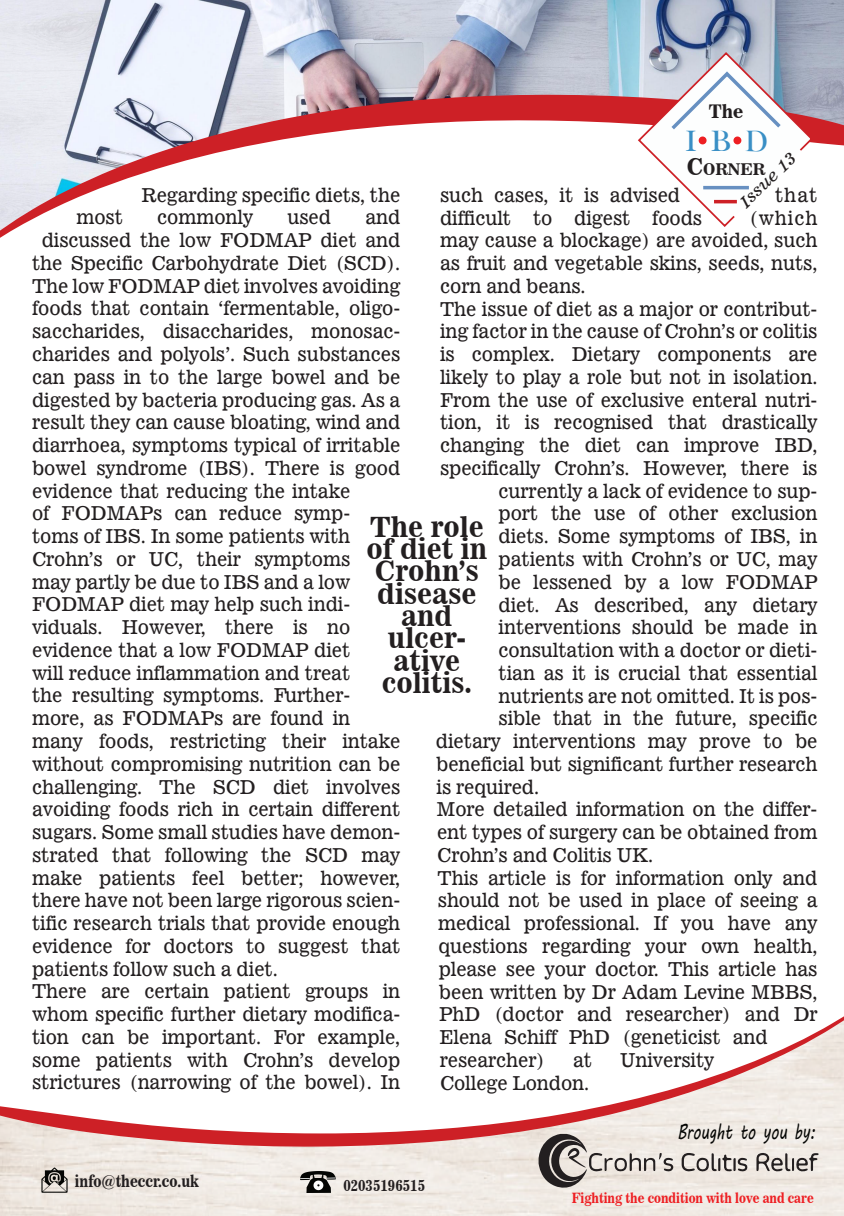
<style>
.page{position:relative;width:844px;height:1216px;background:#fff}
.page>*{position:absolute;margin:0;border:0;box-sizing:border-box;transform-origin:0 0}
.t1{font:31.68px "Basset";color:#398fc5}
.t2{font:28px/22.4px "News 701 BT Bold A";color:#231f20;text-align:center;scale:.94 1}
.t3{font:21.35px "MV Boli";color:#040503;scale:.7 1}
.t4{font:19.25px "News 701 BT Roman A";letter-spacing:-.005em;color:#231f20;scale:.94 1}
.t5{font:18.38px "News 706 BT Bold C";color:#231f20}
.t6{font:16.45px "News 706 BT Bold C";color:#231f20;scale:.87 1}
.t7{font:16.1px "News 706 BT Bold C";color:#231f20;scale:.87 1}
.t8{font:15.92px "News 706 BT Bold C";color:#231f20}
.t9{font:15.75px "News 701 BT Italic A";color:#231f20;scale:1.15 1}
.t10{font:14px "News 706 BT Bold C";color:#ee1f23;scale:.87 1}
.s1{font-size:22.75px}
</style>
<div class="page">
<img style="left:0;top:1146px;width:843px;height:69px">
<img style="left:0;top:0;width:843px;height:93px">
<svg style="left:0;top:93px;width:843px;height:145px"></svg>
<svg style="left:681px;top:1152px;width:66px;height:20px"></svg>
<svg style="left:756px;top:1152px;width:62px;height:19px"></svg>
<svg style="left:538px;top:1146px;width:135px;height:44px;background:#beb8b3"></svg>
<img style="left:41px;top:1167px;width:26px;height:25px">
<img style="left:300px;top:1171px;width:35px;height:21px">
<svg style="left:0;top:1017px;width:843px;height:129px"></svg>
<svg style="left:636px;top:51px;width:178px;height:177px"></svg>
<p class="t5" style="left:708px;top:100px;width:36px">The</p>
<h1 class="t1" style="left:684px;top:123px;width:85px">IBD</h1>
<p class="t8" style="left:686px;top:159px;width:80px"><span class="s1">C</span>ORNER</p>
<p class="t9" style="left:735px;top:198px;width:64px;rotate:-44deg">Issue 13</p>
<p class="t4" style="left:141px;top:183px;width:277px">Regarding specific diets, the</p>
<p class="t4" style="left:440px;top:183px;width:257px">such cases, it is advised</p>
<p class="t4" style="left:774px;top:183px;width:47px">that</p>
<p class="t4" style="left:440px;top:206px;width:280px">difficult to digest foods</p>
<p class="t4" style="left:749px;top:206px;width:74px">(which</p>
<p class="t4" style="left:440px;top:229px;width:403px">may cause a blockage) are avoided, such</p>
<p class="t4" style="left:440px;top:251px;width:403px">as fruit and vegetable skins, seeds, nuts,</p>
<p class="t4" style="left:440px;top:274px;width:156px">corn and beans.</p>
<p class="t4" style="left:440px;top:297px;width:403px">The issue of diet as a major or contribut-</p>
<p class="t4" style="left:440px;top:320px;width:403px">ing factor in the cause of Crohn’s or colitis</p>
<p class="t4" style="left:440px;top:342px;width:403px">is complex. Dietary components are</p>
<p class="t4" style="left:440px;top:365px;width:403px">likely to play a role but not in isolation.</p>
<p class="t4" style="left:440px;top:388px;width:403px">From the use of exclusive enteral nutri-</p>
<p class="t4" style="left:440px;top:411px;width:403px">tion, it is recognised that drastically</p>
<p class="t4" style="left:440px;top:433px;width:403px">changing the diet can improve IBD,</p>
<p class="t4" style="left:440px;top:456px;width:403px">specifically Crohn’s. However, there is</p>
<p class="t4" style="left:498px;top:479px;width:341px">currently a lack of evidence to sup-</p>
<p class="t4" style="left:498px;top:502px;width:341px">port the use of other exclusion</p>
<p class="t4" style="left:498px;top:524px;width:341px">diets. Some symptoms of IBS, in</p>
<p class="t4" style="left:498px;top:547px;width:340px">patients with Crohn’s or UC, may</p>
<p class="t4" style="left:498px;top:570px;width:341px">be lessened by a low FODMAP</p>
<p class="t4" style="left:498px;top:593px;width:341px">diet. As described, any dietary</p>
<p class="t4" style="left:498px;top:615px;width:341px">interventions should be made in</p>
<p class="t4" style="left:498px;top:638px;width:341px">consultation with a doctor or dieti-</p>
<p class="t4" style="left:498px;top:661px;width:340px">tian as it is crucial that essential</p>
<p class="t4" style="left:498px;top:684px;width:341px">nutrients are not omitted. It is pos-</p>
<p class="t4" style="left:498px;top:706px;width:341px">sible that in the future, specific</p>
<p class="t4" style="left:436px;top:729px;width:407px">dietary interventions may prove to be</p>
<p class="t4" style="left:436px;top:752px;width:407px">beneficial but significant further research</p>
<p class="t4" style="left:436px;top:775px;width:111px">is required.</p>
<p class="t4" style="left:436px;top:797px;width:406px">More detailed information on the differ-</p>
<p class="t4" style="left:437px;top:820px;width:406px">ent types of surgery can be obtained from</p>
<p class="t4" style="left:437px;top:843px;width:231px">Crohn’s and Colitis UK.</p>
<p class="t4" style="left:437px;top:866px;width:405px">This article is for information only and</p>
<p class="t4" style="left:438px;top:888px;width:405px">should not be used in place of seeing a</p>
<p class="t4" style="left:438px;top:911px;width:405px">medical professional. If you have any</p>
<p class="t4" style="left:438px;top:934px;width:405px">questions regarding your own health,</p>
<p class="t4" style="left:438px;top:957px;width:404px">please see your doctor. This article has</p>
<p class="t4" style="left:439px;top:979px;width:404px">been written by Dr Adam Levine MBBS,</p>
<p class="t4" style="left:439px;top:1002px;width:404px">PhD (doctor and researcher) and Dr</p>
<p class="t4" style="left:439px;top:1025px;width:350px">Elena Schiff PhD (geneticist and</p>
<p class="t4" style="left:439px;top:1048px;width:113px">researcher)</p>
<p class="t4" style="left:573px;top:1048px;width:22px">at</p>
<p class="t4" style="left:620px;top:1048px;width:102px">University</p>
<p class="t4" style="left:440px;top:1070px;width:160px">College London.</p>
<p class="t4" style="left:76px;top:206px;width:51px">most</p>
<p class="t4" style="left:157px;top:206px;width:104px">commonly</p>
<p class="t4" style="left:287px;top:206px;width:48px">used</p>
<p class="t4" style="left:365px;top:206px;width:39px">and</p>
<p class="t4" style="left:42px;top:228px;width:383px">discussed the low FODMAP diet and</p>
<p class="t4" style="left:32px;top:251px;width:393px">the Specific Carbohydrate Diet (SCD).</p>
<p class="t4" style="left:32px;top:274px;width:393px">The low FODMAP diet involves avoiding</p>
<p class="t4" style="left:32px;top:297px;width:393px">foods that contain ‘fermentable, oligo-</p>
<p class="t4" style="left:32px;top:319px;width:393px">saccharides, disaccharides, monosac-</p>
<p class="t4" style="left:32px;top:342px;width:393px">charides and polyols’. Such substances</p>
<p class="t4" style="left:32px;top:365px;width:393px">can pass in to the large bowel and be</p>
<p class="t4" style="left:32px;top:388px;width:393px">digested by bacteria producing gas. As a</p>
<p class="t4" style="left:32px;top:410px;width:393px">result they can cause bloating, wind and</p>
<p class="t4" style="left:32px;top:433px;width:393px">diarrhoea, symptoms typical of irritable</p>
<p class="t4" style="left:32px;top:456px;width:393px">bowel syndrome (IBS). There is good</p>
<p class="t4" style="left:32px;top:479px;width:340px">evidence that reducing the intake</p>
<p class="t4" style="left:32px;top:501px;width:340px">of FODMAPs can reduce symp-</p>
<p class="t4" style="left:32px;top:524px;width:340px">toms of IBS. In some patients with</p>
<p class="t4" style="left:32px;top:547px;width:340px">Crohn’s or UC, their symptoms</p>
<p class="t4" style="left:32px;top:570px;width:340px">may partly be due to IBS and a low</p>
<p class="t4" style="left:32px;top:592px;width:340px">FODMAP diet may help such indi-</p>
<p class="t4" style="left:32px;top:615px;width:340px">viduals. However, there is no</p>
<p class="t4" style="left:32px;top:638px;width:340px">evidence that a low FODMAP diet</p>
<p class="t4" style="left:32px;top:661px;width:340px">will reduce inflammation and treat</p>
<p class="t4" style="left:32px;top:683px;width:340px">the resulting symptoms. Further-</p>
<p class="t4" style="left:32px;top:706px;width:340px">more, as FODMAPs are found in</p>
<p class="t4" style="left:32px;top:729px;width:393px">many foods, restricting their intake</p>
<p class="t4" style="left:32px;top:752px;width:393px">without compromising nutrition can be</p>
<p class="t4" style="left:32px;top:774px;width:393px">challenging. The SCD diet involves</p>
<p class="t4" style="left:32px;top:797px;width:393px">avoiding foods rich in certain different</p>
<p class="t4" style="left:32px;top:820px;width:393px">sugars. Some small studies have demon-</p>
<p class="t4" style="left:32px;top:843px;width:393px">strated that following the SCD may</p>
<p class="t4" style="left:32px;top:866px;width:393px">make patients feel better; however,</p>
<p class="t4" style="left:32px;top:888px;width:393px">there have not been large rigorous scien-</p>
<p class="t4" style="left:32px;top:911px;width:393px">tific research trials that provide enough</p>
<p class="t4" style="left:32px;top:934px;width:393px">evidence for doctors to suggest that</p>
<p class="t4" style="left:32px;top:957px;width:263px">patients follow such a diet.</p>
<p class="t4" style="left:32px;top:979px;width:393px">There are certain patient groups in</p>
<p class="t4" style="left:32px;top:1002px;width:393px">whom specific further dietary modifica-</p>
<p class="t4" style="left:32px;top:1025px;width:393px">tion can be important. For example,</p>
<p class="t4" style="left:32px;top:1048px;width:393px">some patients with Crohn’s develop</p>
<p class="t4" style="left:32px;top:1070px;width:393px">strictures (narrowing of the bowel). In</p>
<h2 class="t2" style="left:366px;top:515px;width:130px">The role of diet in<br>Crohn’s disease and ulcer&shy;ative colitis.</h2>
<p class="t6" style="left:75px;top:1171px;width:144px">info@theccr.co.uk</p>
<p class="t7" style="left:343px;top:1175px;width:95px">02035196515</p>
<p class="t3" style="left:677px;top:1116px;width:199px">Brought to you by:</p>
<p class="t10" style="left:571px;top:1189px;width:279px">Fighting the condition with love and care</p>
</div>
